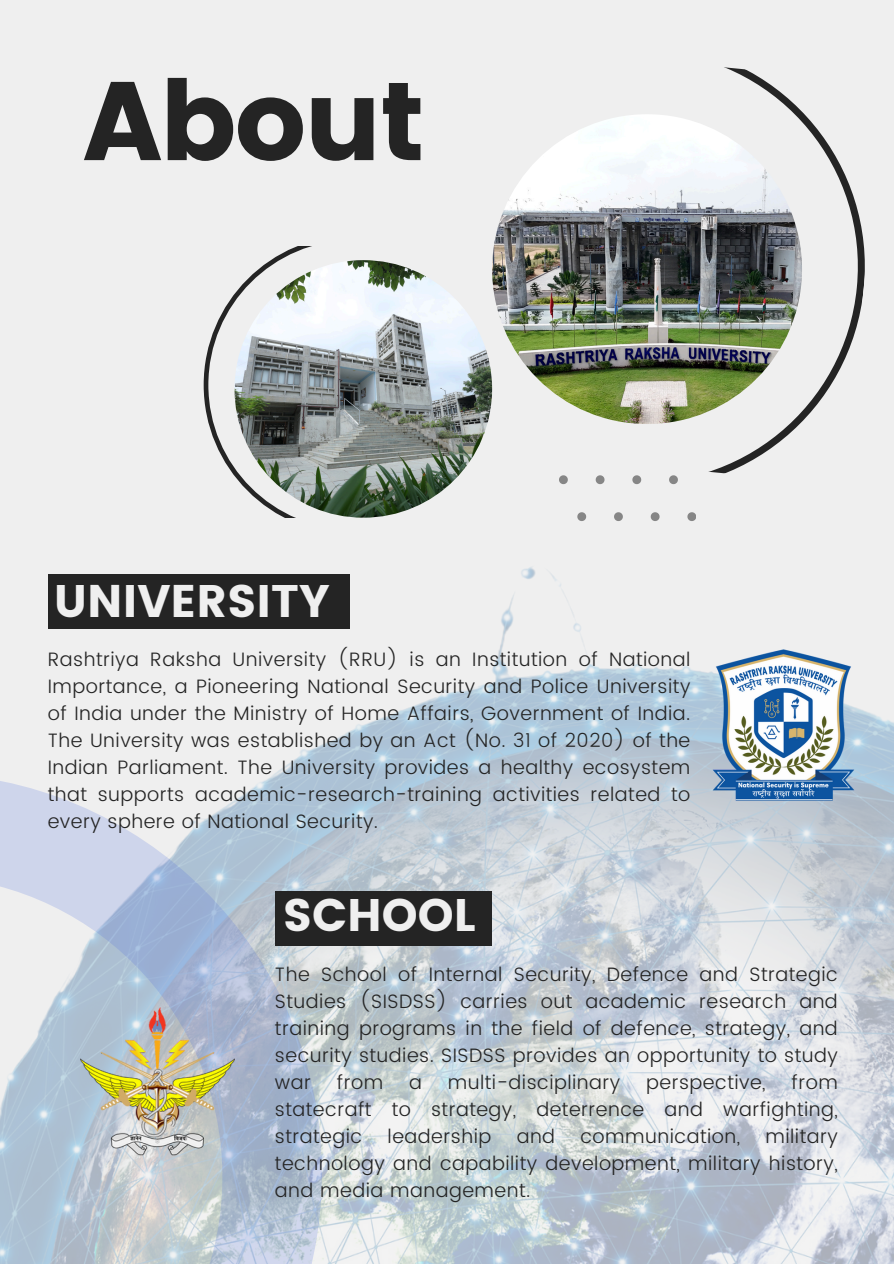
<style>
.page{position:relative;width:894px;height:1264px;background:#fff}
.page>*{position:absolute;margin:0;border:0;box-sizing:border-box;transform-origin:0 0}
.t1{font:111px "Poppins";letter-spacing:-.025em;color:#242424}
.t2{font:45.6px "Poppins";color:#efefef}
.t3{font:300 19.35px/27px "Poppins";letter-spacing:.025em;color:#242424;text-align:justify}
</style>
<div class="page">
<div style="left:0;top:0;width:893px;height:1263px;background:#efefef"></div>
<img style="left:276px;top:485px;width:617px;height:778px">
<svg style="left:204px;top:246px;width:148px;height:271px"></svg>
<svg style="left:622px;top:67px;width:243px;height:418px"></svg>
<div style="left:48px;top:574px;width:301px;height:55px;background:#242424"></div>
<svg style="left:0;top:773px;width:322px;height:490px"></svg>
<div style="left:275px;top:890px;width:216px;height:55px;background:#242424"></div>
<img style="left:234px;top:260px;width:258px;height:257px;border-radius:50%">
<img style="left:492px;top:114px;width:309px;height:310px;border-radius:50%">
<svg style="left:559px;top:475px;width:8px;height:9px"></svg>
<svg style="left:595px;top:475px;width:9px;height:9px"></svg>
<svg style="left:632px;top:475px;width:9px;height:9px"></svg>
<svg style="left:669px;top:475px;width:8px;height:9px"></svg>
<svg style="left:577px;top:512px;width:9px;height:9px"></svg>
<svg style="left:614px;top:512px;width:8px;height:9px"></svg>
<svg style="left:650px;top:512px;width:9px;height:9px"></svg>
<svg style="left:687px;top:512px;width:8px;height:9px"></svg>
<img style="left:696px;top:637px;width:174px;height:175px">
<img style="left:80px;top:1000px;width:154px;height:155px">
<h1 class="t1" style="left:83px;top:57px;width:343px">About</h1>
<p class="t2" style="left:54px;top:574px;width:278px">UNIVERSITY</p>
<h2 class="t3" style="left:48px;top:646px;width:644px">Rashtriya Raksha University (RRU) is an Institution of National Importance, a Pioneering National Security and Police University of India under the Ministry of Home Affairs, Government of India.<br>The University was established by an Act (No. 31 of 2020) of the Indian Parliament. The University provides a healthy ecosystem that supports academic-research-training activities related to every sphere of National Security.</h2>
<p class="t2" style="left:283px;top:888px;width:194px">SCHOOL</p>
<p class="t3" style="left:275px;top:960px;width:564px">The School of Internal Security, Defence and Strategic Studies (SISDSS) carries out academic research and training programs in the field of defence, strategy, and security studies. SISDSS provides an opportunity to study war</p>
<p class="t3" style="left:275px;top:1068px;width:564px;text-indent:516px">from statecraft to strategy, deterrence and warfighting, strategic</p>
<p class="t3" style="left:337px;top:1068px;width:48px">from</p>
<p class="t3" style="left:409px;top:1068px;width:14px">a</p>
<p class="t3" style="left:448px;top:1068px;width:174px">multi-disciplinary</p>
<p class="t3" style="left:646px;top:1068px;width:121px">perspective,</p>
<p class="t3" style="left:275px;top:1122px;width:564px;text-indent:490px">military technology and capability development, military history, and media management.</p>
<p class="t3" style="left:387px;top:1122px;width:105px">leadership</p>
<p class="t3" style="left:516px;top:1122px;width:40px">and</p>
<p class="t3" style="left:580px;top:1122px;width:161px">communication,</p>
</div>
